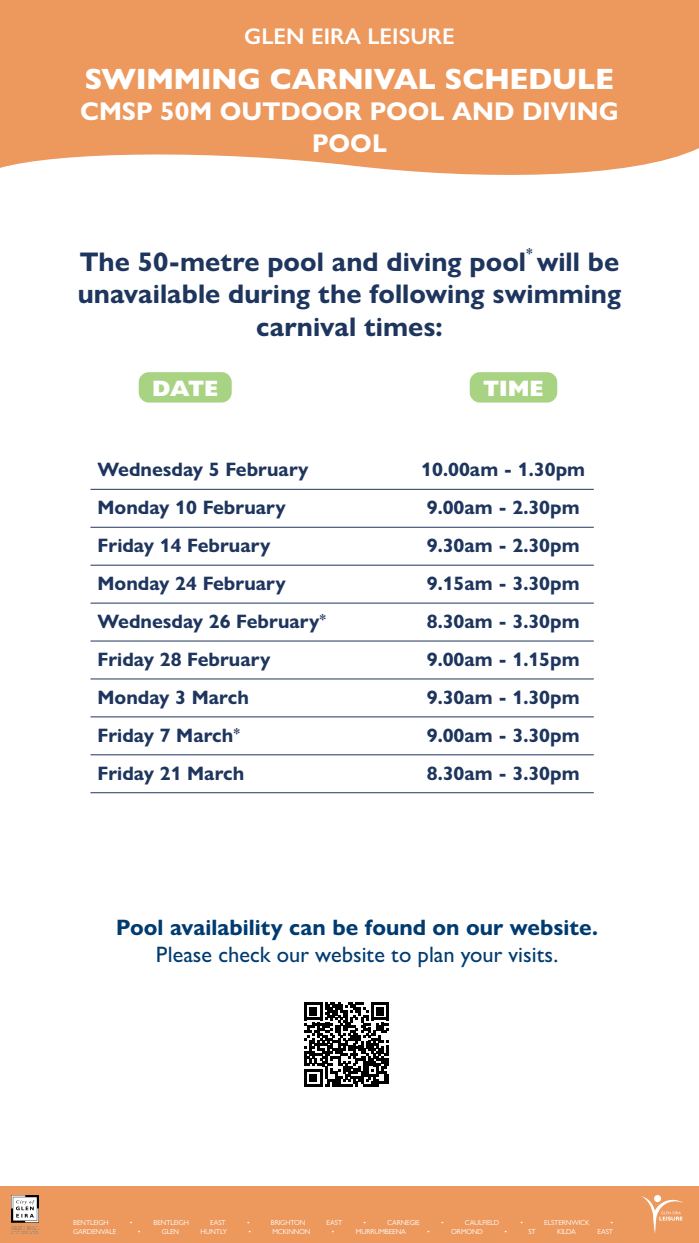
<style>
.page{position:relative;width:699px;height:1243px;background:#fff}
.page>*{position:absolute;margin:0;border:0;box-sizing:border-box;transform-origin:0 0}
.t1{font:800 29.48px "Gill Sans Nova";color:#fff}
.t2{font:700 27.04px/32.4px "Gill Sans Nova";color:#1e355e;text-align:center}
.t3{font:700 25.8px/31.3px "Gill Sans Nova";color:#fff;text-align:center}
.t4{font:600 22.72px "Gill Sans Nova";color:#fff}
.t5{font:800 22.4px "Gill Sans Nova";color:#fff}
.t6{font:700 22.36px "Gill Sans Nova";color:#003b70}
.t7{font:500 22.36px "Gill Sans Nova";color:#003b70}
.t8{font:700 19.48px "Gill Sans Nova";color:#1e355e}
.t9{font:700 12.8px "Gill Sans Nova";color:#1e355e}
.t10{font:7.2px "Gill Sans Nova";letter-spacing:-.02em;color:#fff}
</style>
<div class="page">
<div style="left:0;top:1186px;width:699px;height:57px;background:#ed985d"></div>
<div style="left:0;top:0;width:699px;height:175px;background:#ed985d"></div>
<img style="left:12px;top:1195px;width:27px;height:38px">
<svg style="left:641px;top:1195px;width:42px;height:38px"></svg>
<hr style="left:91px;top:792px;width:502px;height:1px;background:#1e355e">
<hr style="left:91px;top:754px;width:502px;height:1px;background:#1e355e">
<hr style="left:91px;top:716px;width:502px;height:1px;background:#1e355e">
<hr style="left:91px;top:678px;width:502px;height:1px;background:#1e355e">
<hr style="left:91px;top:641px;width:502px;height:1px;background:#1e355e">
<hr style="left:91px;top:603px;width:502px;height:1px;background:#1e355e">
<hr style="left:91px;top:565px;width:502px;height:1px;background:#1e355e">
<hr style="left:91px;top:527px;width:502px;height:1px;background:#1e355e">
<hr style="left:91px;top:489px;width:502px;height:1px;background:#1e355e">
<div style="left:139px;top:372px;width:93px;height:30px;background:#a8d383;border-radius:10px"></div>
<div style="left:470px;top:372px;width:87px;height:30px;background:#a8d383;border-radius:10px"></div>
<svg style="left:304px;top:1002px;width:85px;height:84px"></svg>
<p class="t4" style="left:244px;top:23px;width:212px">GLEN EIRA LEISURE</p>
<h1 class="t1" style="left:85px;top:60px;width:531px">SWIMMING CARNIVAL SCHEDULE</h1>
<h3 class="t3" style="left:80px;top:96px;width:540px">CMSP 50M OUTDOOR POOL AND DIVING<br>POOL</h3>
<p class="t9" style="left:526px;top:245px;width:8px">*</p>
<h2 class="t2" style="left:78px;top:278px;width:545px">unavailable during the following swimming carnival times:</h2>
<h2 class="t2" style="left:80px;top:245px;width:541px">The 50-metre pool and diving pool will be</h2>
<p class="t5" style="left:152px;top:374px;width:68px">DATE</p>
<p class="t5" style="left:483px;top:374px;width:62px">TIME</p>
<p class="t8" style="left:98px;top:458px;width:213px">Wednesday 5 February</p>
<p class="t8" style="left:421px;top:458px;width:165px">10.00am - 1.30pm</p>
<p class="t8" style="left:98px;top:495px;width:190px">Monday 10 February</p>
<p class="t8" style="left:427px;top:495px;width:154px">9.00am - 2.30pm</p>
<p class="t8" style="left:98px;top:533px;width:174px">Friday 14 February</p>
<p class="t8" style="left:427px;top:533px;width:154px">9.30am - 2.30pm</p>
<p class="t8" style="left:98px;top:571px;width:190px">Monday 24 February</p>
<p class="t8" style="left:427px;top:571px;width:154px">9.15am - 3.30pm</p>
<p class="t8" style="left:98px;top:609px;width:230px">Wednesday 26 February<sup>*</sup></p>
<p class="t8" style="left:427px;top:609px;width:154px">8.30am - 3.30pm</p>
<p class="t8" style="left:98px;top:647px;width:174px">Friday 28 February</p>
<p class="t8" style="left:427px;top:647px;width:154px">9.00am - 1.15pm</p>
<p class="t8" style="left:98px;top:685px;width:153px">Monday 3 March</p>
<p class="t8" style="left:427px;top:685px;width:154px">9.30am - 1.30pm</p>
<p class="t8" style="left:98px;top:723px;width:144px">Friday 7 March<sup>*</sup></p>
<p class="t8" style="left:427px;top:723px;width:154px">9.00am - 3.30pm</p>
<p class="t8" style="left:98px;top:761px;width:148px">Friday 21 March</p>
<p class="t8" style="left:427px;top:761px;width:154px">8.30am - 3.30pm</p>
<p class="t6" style="left:116px;top:913px;width:483px">Pool availability can be found on our website.</p>
<p class="t7" style="left:156px;top:940px;width:404px">Please check our website to plan your visits.</p>
<p class="t10" style="left:73px;top:1218px;width:37px">BENTLEIGH</p>
<p class="t10" style="left:130px;top:1218px;width:4px">•</p>
<p class="t10" style="left:154px;top:1218px;width:37px">BENTLEIGH</p>
<p class="t10" style="left:210px;top:1218px;width:17px">EAST</p>
<p class="t10" style="left:247px;top:1218px;width:4px">•</p>
<p class="t10" style="left:271px;top:1218px;width:36px">BRIGHTON</p>
<p class="t10" style="left:327px;top:1218px;width:17px">EAST</p>
<p class="t10" style="left:363px;top:1218px;width:4px">•</p>
<p class="t10" style="left:387px;top:1218px;width:34px">CARNEGIE</p>
<p class="t10" style="left:441px;top:1218px;width:4px">•</p>
<p class="t10" style="left:465px;top:1218px;width:36px">CAULFIELD</p>
<p class="t10" style="left:520px;top:1218px;width:4px">•</p>
<p class="t10" style="left:544px;top:1218px;width:47px">ELSTERNWICK</p>
<p class="t10" style="left:610px;top:1218px;width:4px">•</p>
<p class="t10" style="left:73px;top:1226px;width:45px">GARDENVALE</p>
<p class="t10" style="left:138px;top:1226px;width:4px">•</p>
<p class="t10" style="left:162px;top:1226px;width:19px">GLEN</p>
<p class="t10" style="left:201px;top:1226px;width:28px">HUNTLY</p>
<p class="t10" style="left:248px;top:1226px;width:4px">•</p>
<p class="t10" style="left:272px;top:1226px;width:40px">MCKINNON</p>
<p class="t10" style="left:332px;top:1226px;width:4px">•</p>
<p class="t10" style="left:356px;top:1226px;width:51px">MURRUMBEENA</p>
<p class="t10" style="left:427px;top:1226px;width:4px">•</p>
<p class="t10" style="left:451px;top:1226px;width:33px">ORMOND</p>
<p class="t10" style="left:504px;top:1226px;width:4px">•</p>
<p class="t10" style="left:528px;top:1226px;width:9px">ST</p>
<p class="t10" style="left:557px;top:1226px;width:20px">KILDA</p>
<p class="t10" style="left:597px;top:1226px;width:17px">EAST</p>
</div>
